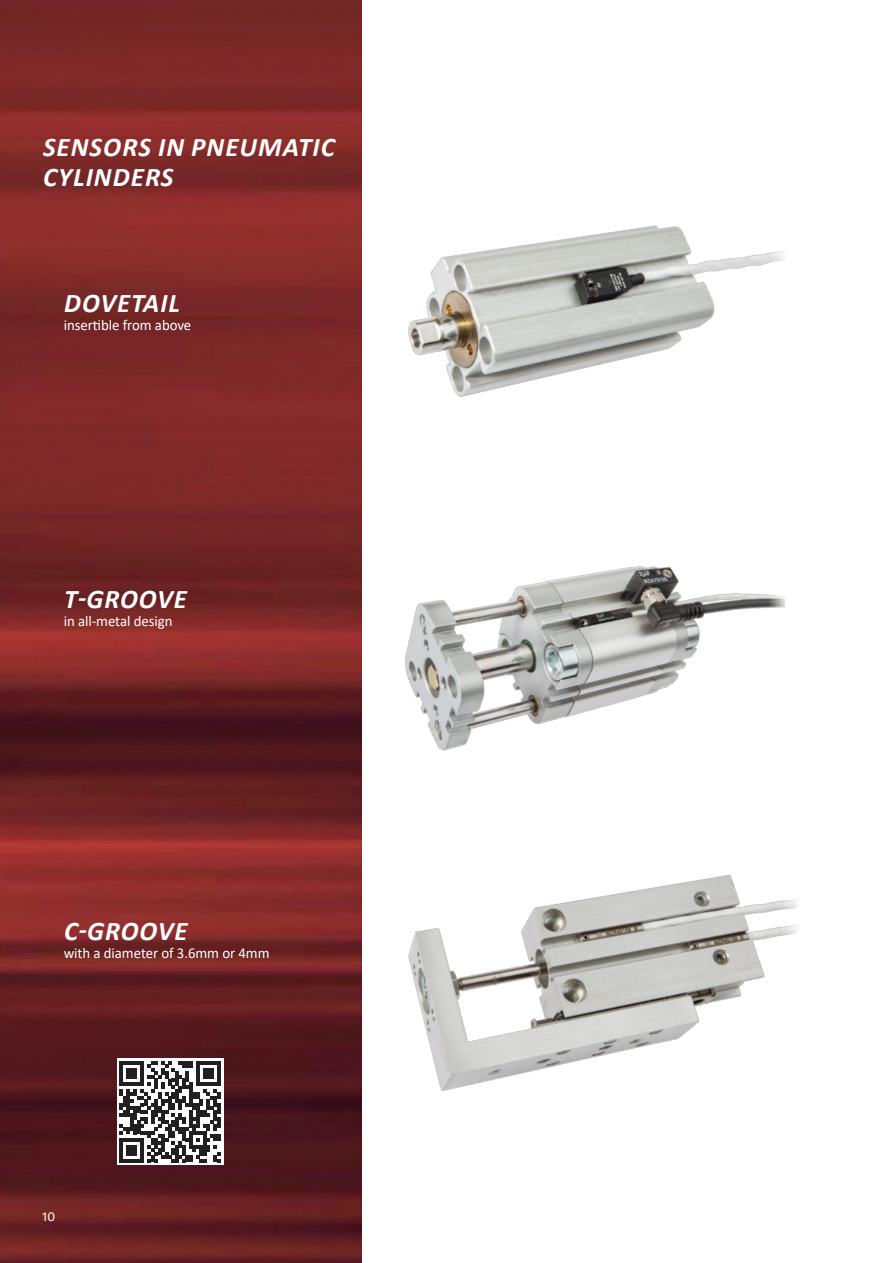
<style>
.page{position:relative;width:893px;height:1263px;background:#fff}
.page>*{position:absolute;margin:0;border:0;box-sizing:border-box;transform-origin:0 0}
.t1{font:italic 700 27px/30px "Calibri";letter-spacing:.035em;color:#fff}
.t2{font:15px "Calibri";letter-spacing:-.005em;color:#fff}
.t3{font:13.5px "Calibri";color:#fff}
</style>
<div class="page">
<img style="left:0;top:0;width:361px;height:1263px">
<img style="left:404px;top:565px;width:381px;height:186px">
<img style="left:408px;top:874px;width:390px;height:217px">
<img style="left:408px;top:225px;width:377px;height:172px">
<div style="left:117px;top:1058px;width:106px;height:107px;background:#fff"></div>
<svg style="left:119px;top:1061px;width:102px;height:101px"></svg>
<h1 class="t1" style="left:43px;top:131px;width:293px">SENSORS IN PNEUMATIC<br>CYLINDERS</h1>
<h1 class="t1" style="left:64px;top:287px;width:117px">DOVETAIL</h1>
<p class="t2" style="left:64px;top:315px;width:129px">insertible from above</p>
<h1 class="t1" style="left:64px;top:583px;width:124px">T-GROOVE</h1>
<p class="t2" style="left:64px;top:611px;width:110px">in all-metal design</p>
<h1 class="t1" style="left:64px;top:915px;width:125px">C-GROOVE</h1>
<p class="t2" style="left:64px;top:943px;width:207px">with a diameter of 3.6mm or 4mm</p>
<p class="t3" style="left:43px;top:1207px;width:14px">10</p>
</div>
